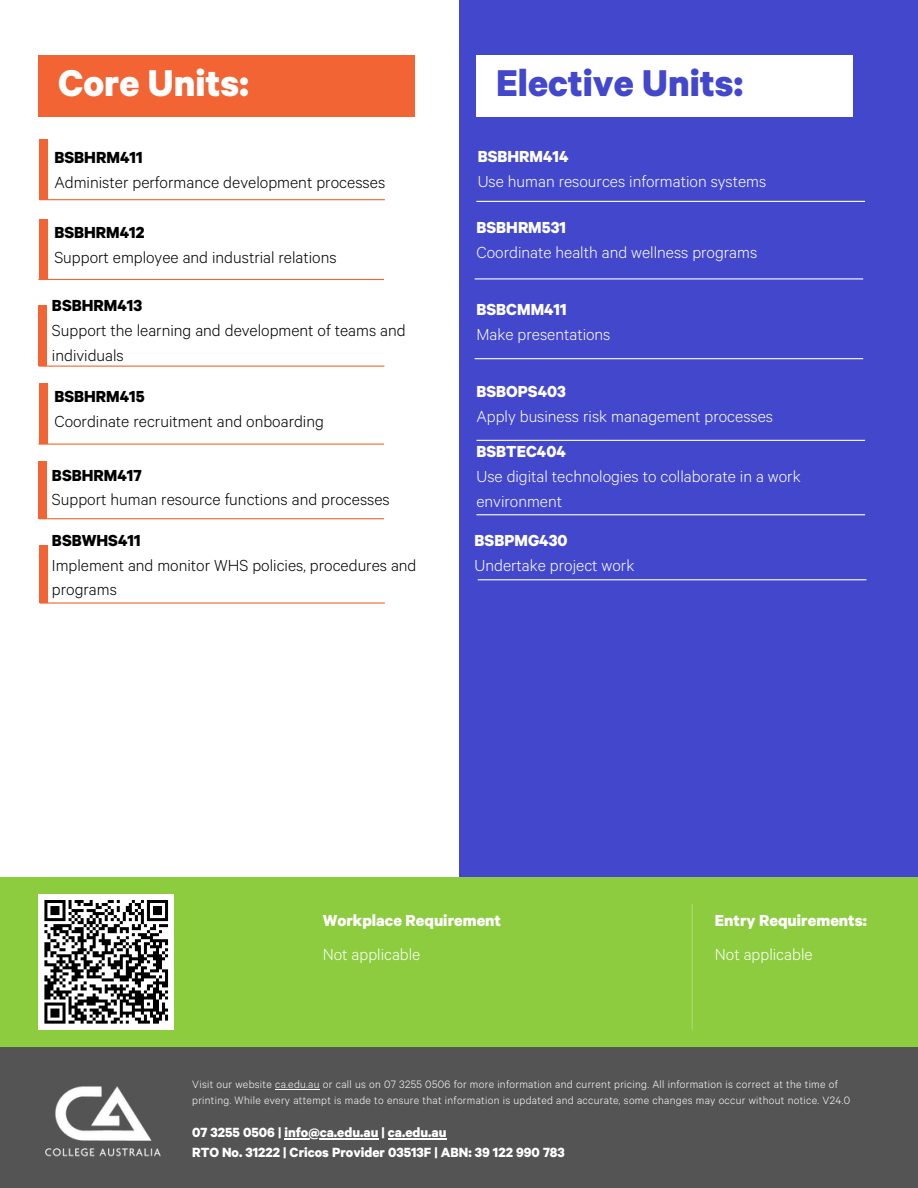
<style>
.page{position:relative;width:918px;height:1188px;background:#fff}
.page>*{position:absolute;margin:0;border:0;box-sizing:border-box;transform-origin:0 0}
.t1{font:700 42px "Calibre";color:#4347cc}
.t2{font:700 42px "Calibre";color:#fff}
.t3{font:300 18.15px/24.8px "Calibre";color:#000}
.t4{font:300 18px/24.8px "Calibre";color:#fff}
.t5{font:300 18px/24.8px "Calibre";color:#000}
.t6{font:700 18px "Calibre";color:#fff}
.t7{font:700 15px "Calibre";color:#fff}
.t8{font:300 12px/16px "Calibre";letter-spacing:.025em;color:#fff}
.s1{font-weight:700}
</style>
<div class="page">
<div style="left:459px;top:0;width:459px;height:882px;background:#4347cc"></div>
<div style="left:0;top:878px;width:918px;height:179px;background:#8ccc3e"></div>
<div style="left:476px;top:55px;width:376px;height:61px;background:#fff"></div>
<div style="left:38px;top:55px;width:376px;height:61px;background:#f26434"></div>
<div style="left:0;top:1047px;width:918px;height:141px;background:#545454"></div>
<img style="left:45px;top:1086px;width:116px;height:71px">
<hr style="left:692px;top:904px;width:1px;height:126px;background:#fff">
<div style="left:39px;top:139px;width:8px;height:61px;background:#f26434"></div>
<hr style="left:39px;top:199px;width:346px;height:1px;background:#f26434">
<div style="left:38px;top:305px;width:9px;height:61px;background:#f26434"></div>
<hr style="left:39px;top:366px;width:345px;height:1px;background:#f26434">
<div style="left:39px;top:219px;width:8px;height:61px;background:#f26434"></div>
<hr style="left:38px;top:279px;width:346px;height:1px;background:#f26434">
<hr style="left:476px;top:201px;width:389px;height:1px;background:#fff">
<hr style="left:475px;top:278px;width:388px;height:1px;background:#fff">
<hr style="left:476px;top:440px;width:389px;height:1px;background:#fff">
<div style="left:39px;top:383px;width:8px;height:61px;background:#f26434"></div>
<hr style="left:38px;top:444px;width:346px;height:1px;background:#f26434">
<hr style="left:275px;top:1089px;width:45px;height:1px;background:#fff">
<hr style="left:284px;top:1138px;width:94px;height:1px;background:#fff">
<hr style="left:388px;top:1138px;width:59px;height:1px;background:#fff">
<hr style="left:475px;top:358px;width:388px;height:1px;background:#fff">
<hr style="left:476px;top:514px;width:389px;height:1px;background:#fff">
<div style="left:38px;top:894px;width:136px;height:136px;background:#fff"></div>
<svg style="left:44px;top:900px;width:125px;height:124px"></svg>
<hr style="left:478px;top:579px;width:388px;height:1px;background:#fff">
<hr style="left:39px;top:518px;width:345px;height:1px;background:#f26434">
<div style="left:38px;top:462px;width:9px;height:57px;background:#f26434"></div>
<hr style="left:40px;top:602px;width:345px;height:2px;background:#f26434">
<div style="left:39px;top:546px;width:9px;height:57px;background:#f26434"></div>
<h3 class="t2" style="left:58px;top:69px;width:192px">Core Units:</h3>
<h3 class="t1" style="left:496px;top:69px;width:249px">Elective Units:</h3>
<h3 class="t3" style="left:54px;top:148px;width:332px"><span class="s1">BSBHRM411<br></span>Administer performance development processes</h3>
<p class="t5" style="left:54px;top:223px;width:284px"><span class="s1">BSBHRM412<br></span>Support employee and industrial relations</p>
<h3 class="t4" style="left:478px;top:147px;width:290px"><span class="s1">BSBHRM414<br></span>Use human resources information systems</h3>
<h3 class="t4" style="left:476px;top:218px;width:282px"><span class="s1">BSBHRM531<br></span>Coordinate health and wellness programs</h3>
<h3 class="t5" style="left:52px;top:296px;width:355px"><span class="s1">BSBHRM413<br></span>Support the learning and development of teams and individuals</h3>
<h3 class="t4" style="left:476px;top:300px;width:136px"><span class="s1">BSBCMM411<br></span>Make presentations</h3>
<h2 class="t5" style="left:54px;top:387px;width:271px"><span class="s1">BSBHRM415<br></span>Coordinate recruitment and onboarding</h2>
<h3 class="t4" style="left:476px;top:382px;width:298px"><span class="s1">BSBOPS403<br></span>Apply business risk management processes</h3>
<h2 class="t4" style="left:476px;top:442px;width:326px"><span class="s1">BSBTEC404<br></span>Use digital technologies to collaborate in a work environment</h2>
<p class="t5" style="left:52px;top:466px;width:339px"><span class="s1">BSBHRM417<br></span>Support human resource functions and processes</p>
<h4 class="t5" style="left:52px;top:531px;width:366px"><span class="s1">BSBWHS411<br></span>Implement and monitor WHS policies, procedures and programs</h4>
<p class="t4" style="left:475px;top:531px;width:161px"><span class="s1">BSBPMG430<br></span>Undertake project work</p>
<h3 class="t6" style="left:323px;top:914px;width:180px">Workplace Requirement</h3>
<h1 class="t4" style="left:323px;top:945px;width:99px">Not applicable</h1>
<h3 class="t6" style="left:715px;top:914px;width:153px">Entry Requirements:</h3>
<h3 class="t4" style="left:715px;top:945px;width:99px">Not applicable</h3>
<h3 class="t8" style="left:192px;top:1078px;width:659px">Visit our website ca.edu.au or call us on 07 3255 0506 for more information and current pricing. All information is correct at the time of printing. While every attempt is made to ensure that information is updated and accurate, some changes may occur without notice. V24.0</h3>
<h3 class="t7" style="left:192px;top:1127px;width:256px">07 3255 0506 | info@ca.edu.au | ca.edu.au</h3>
<h3 class="t7" style="left:192px;top:1147px;width:374px">RTO No. 31222 | Cricos Provider 03513F | ABN: 39 122 990 783</h3>
</div>
